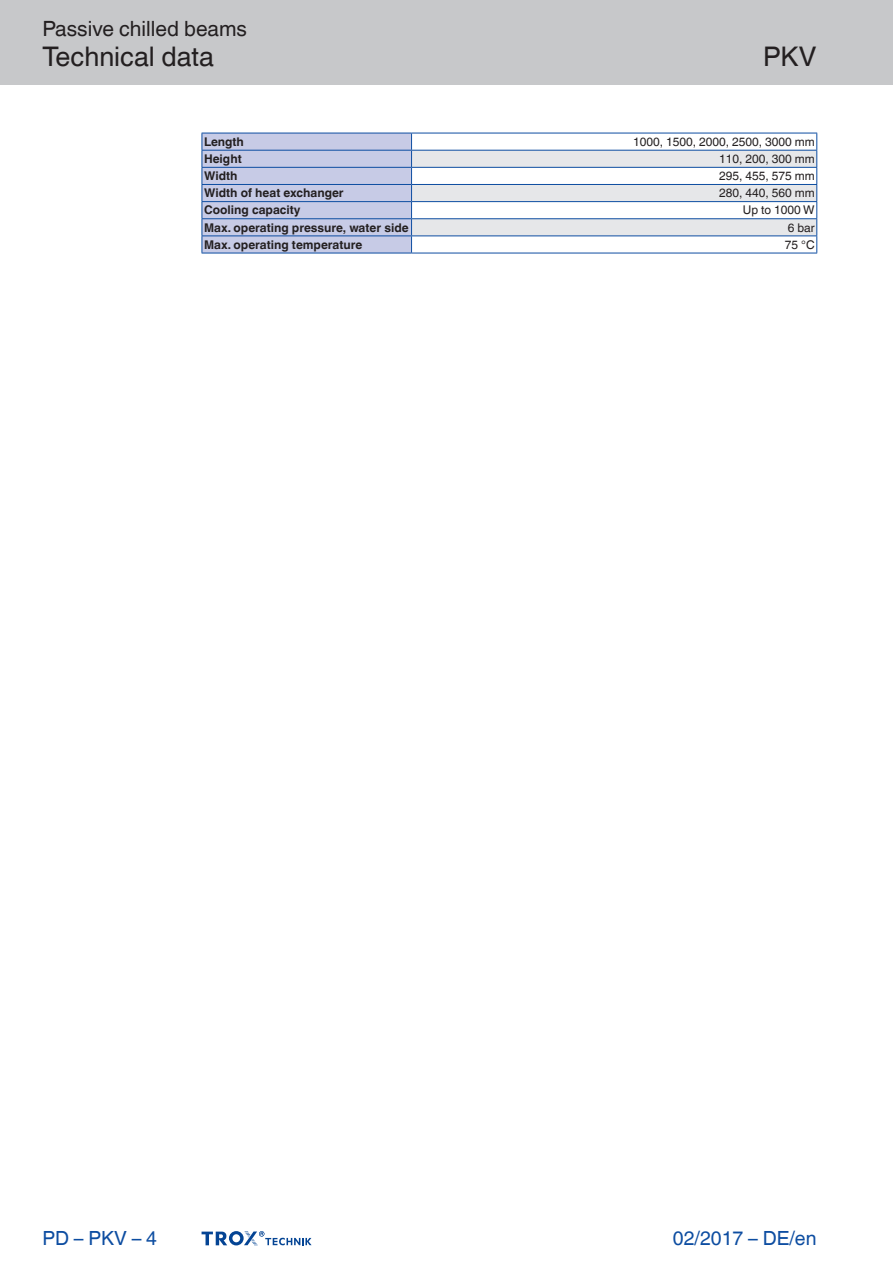
<style>
.page{position:relative;width:893px;height:1263px;background:#fff}
.page>*{position:absolute;margin:0;border:0;box-sizing:border-box;transform-origin:0 0}
.t1{font:27px "TROX Helvetica";color:#231f20}
.t2{font:21px "TROX Helvetica";color:#231f20}
.t3{font:19.5px "TROX Helvetica";color:#0d4da1}
.t4{font:700 12px "TROX Helvetica";color:#231f20}
.t5{font:12px "TROX Helvetica";color:#231f20}
</style>
<div class="page">
<div style="left:0;top:0;width:893px;height:85px;background:#c7c8ca"></div>
<svg style="left:202px;top:1231px;width:110px;height:15px"></svg>
<hr style="left:202px;top:253px;width:210px;height:1px;background:#0d4da1">
<hr style="left:412px;top:253px;width:405px;height:1px;background:#0d4da1">
<svg style="left:202px;top:133px;width:615px;height:120px"></svg>
<h2 class="t2" style="left:43px;top:17px;width:206px">Passive chilled beams</h2>
<h1 class="t1" style="left:43px;top:41px;width:173px">Technical data</h1>
<h1 class="t1" style="left:763px;top:41px;width:55px">PKV</h1>
<p class="t4" style="left:204px;top:135px;width:41px">Length</p>
<p class="t5" style="left:633px;top:135px;width:183px">1000, 1500, 2000, 2500, 3000 mm</p>
<p class="t4" style="left:204px;top:152px;width:39px">Height</p>
<p class="t5" style="left:719px;top:152px;width:97px">110, 200, 300 mm</p>
<p class="t4" style="left:204px;top:169px;width:35px">Width</p>
<p class="t5" style="left:719px;top:169px;width:97px">295, 455, 575 mm</p>
<p class="t4" style="left:204px;top:186px;width:141px">Width of heat exchanger</p>
<p class="t5" style="left:719px;top:186px;width:97px">280, 440, 560 mm</p>
<p class="t4" style="left:204px;top:203px;width:98px">Cooling capacity</p>
<p class="t5" style="left:743px;top:203px;width:73px">Up to 1000 W</p>
<p class="t4" style="left:204px;top:220px;width:206px">Max. operating pressure, water side</p>
<p class="t5" style="left:788px;top:220px;width:28px">6 bar</p>
<p class="t4" style="left:204px;top:238px;width:160px">Max. operating temperature</p>
<p class="t5" style="left:785px;top:238px;width:31px">75 °C</p>
<h3 class="t3" style="left:43px;top:1227px;width:116px">PD – PKV – 4</h3>
<h3 class="t3" style="left:673px;top:1227px;width:145px">02/2017 – DE/en</h3>
</div>
